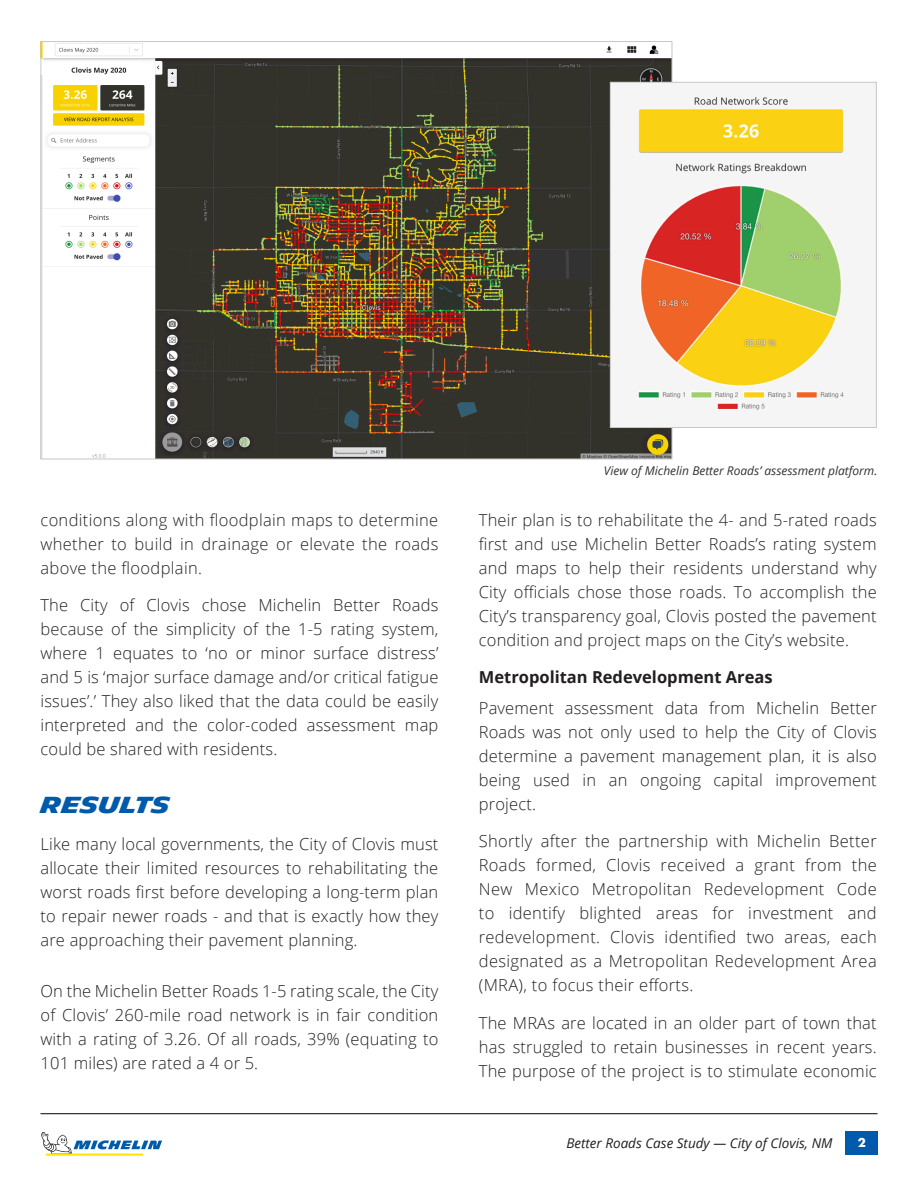
<style>
.page{position:relative;width:918px;height:1188px;background:#fff}
.page>*{position:absolute;margin:0;border:0;box-sizing:border-box;transform-origin:0 0}
.Quote_Subtext{font:700 22.5px "Michelin";letter-spacing:.01em;color:#005aab}
.Quote_Subtext-2{font:300 16.5px/24px "Open Sans";letter-spacing:.01em;color:#231f20;text-align:justify}
.Quote_Subtext-3{font:700 16.5px "Open Sans";color:#231f20}
.t1{font:italic 13.5px "Open Sans";color:#231f20}
.t2{font:700 13.5px "Futura PT";color:#fff}
.Quote_Subtext-4{font:italic 12px "Open Sans";color:#333231}
</style>
<div class="page">
<div style="left:845px;top:1131px;width:33px;height:24px;background:#005aab"></div>
<svg style="left:41px;top:1132px;width:121px;height:24px"></svg>
<hr style="left:40px;top:1113px;width:838px;height:1px;background:#030303">
<img style="left:43px;top:43px;width:627px;height:414px">
<img style="left:612px;top:84px;width:233px;height:342px">
<div style="left:610px;top:82px;width:267px;height:346px;border:1px solid #c8c6c6"></div>
<p class="Quote_Subtext-2" style="left:40px;top:507px;width:399px">conditions along with floodplain maps to determine whether to build in drainage or elevate the roads above the floodplain.</p>
<p class="Quote_Subtext-2" style="left:40px;top:593px;width:399px">The City of Clovis chose Michelin Better Roads because of the simplicity of the 1-5 rating system, where 1 equates to ‘no or minor surface distress’ and 5 is ‘major surface damage and/or critical fatigue issues’.’ They also liked that the data could be easily interpreted and the color-coded assessment map could be shared with residents.</p>
<p class="Quote_Subtext" style="left:40px;top:791px;width:131px">RESULTS</p>
<p class="Quote_Subtext-2" style="left:40px;top:832px;width:399px">Like many local governments, the City of Clovis must allocate their limited resources to rehabilitating the worst roads first before developing a long-term plan to repair newer roads - and that is exactly how they are approaching their pavement planning.</p>
<p class="Quote_Subtext-2" style="left:40px;top:979px;width:399px">On the Michelin Better Roads 1-5 rating scale, the City of Clovis’ 260-mile road network is in fair condition with a rating of 3.26. Of all roads, 39% (equating to 101 miles) are rated a 4 or 5.</p>
<p class="Quote_Subtext-4" style="left:604px;top:462px;width:275px">View of Michelin Better Roads’ assessment platform.</p>
<p class="Quote_Subtext-2" style="left:479px;top:507px;width:399px">Their plan is to rehabilitate the 4- and 5-rated roads first and use Michelin Better Roads’s rating system and maps to help their residents understand why City officials chose those roads. To accomplish the City’s transparency goal, Clovis posted the pavement condition and project maps on the City’s website.</p>
<p class="Quote_Subtext-3" style="left:479px;top:666px;width:295px">Metropolitan Redevelopment Areas</p>
<p class="Quote_Subtext-2" style="left:479px;top:696px;width:399px">Pavement assessment data from Michelin Better Roads was not only used to help the City of Clovis determine a pavement management plan, it is also being used in an ongoing capital improvement project.</p>
<p class="Quote_Subtext-2" style="left:479px;top:829px;width:399px">Shortly after the partnership with Michelin Better Roads formed, Clovis received a grant from the New Mexico Metropolitan Redevelopment Code to identify blighted areas for investment and redevelopment. Clovis identified two areas, each designated as a Metropolitan Redevelopment Area (MRA), to focus their efforts.</p>
<p class="Quote_Subtext-2" style="left:479px;top:1011px;width:399px">The MRAs are located in an older part of town that has struggled to retain businesses in recent years.<br>The purpose of the project is to stimulate economic</p>
<p class="t1" style="left:566px;top:1134px;width:267px">Better Roads Case Study — City of Clovis, NM</p>
<p class="t2" style="left:858px;top:1134px;width:10px">2</p>
</div>
